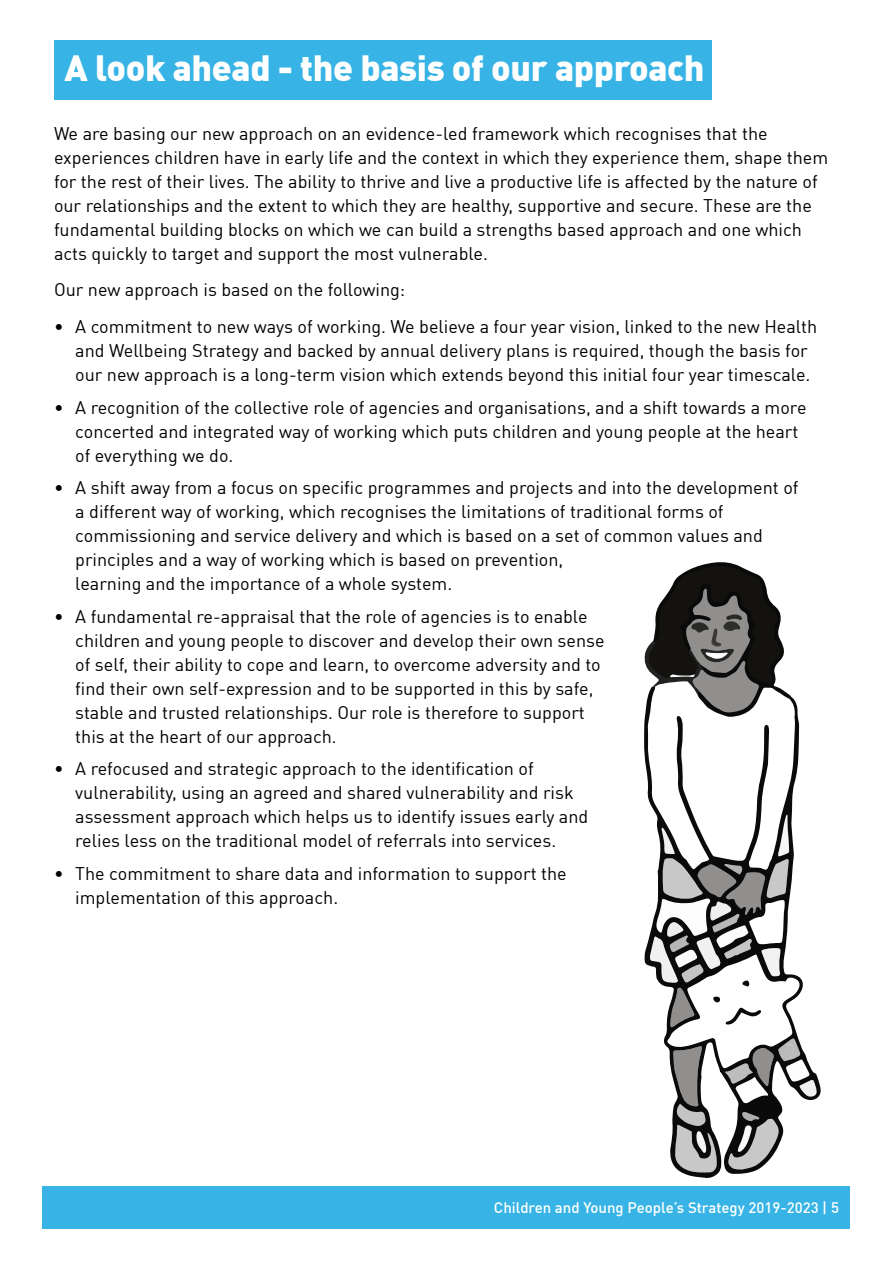
<style>
.page{position:relative;width:893px;height:1263px;background:#fff}
.page>*{position:absolute;margin:0;border:0;box-sizing:border-box;transform-origin:0 0}
.SUB_HEAD{font:900 35.7px "DIN Offc";letter-spacing:-.01em;color:#fff}
.COPY{font:18px/24px "DIN Offc";color:#000}
.t1{font:500 15px "DIN Offc";color:#fff}
</style>
<div class="page">
<div style="left:54px;top:40px;width:657px;height:60px;background:#37b4e5"></div>
<svg style="left:644px;top:562px;width:177px;height:616px"></svg>
<div style="left:43px;top:1187px;width:807px;height:42px;background:#37b4e5"></div>
<p class="SUB_HEAD" style="left:65px;top:44px;width:641px">A look ahead - the basis of our approach</p>
<p class="COPY" style="left:54px;top:121px;width:776px">We are basing our new approach on an evidence-led framework which recognises that the experiences children have in early life and the context in which they experience them, shape them for the rest of their lives. The ability to thrive and live a productive life is affected by the nature of our relationships and the extent to which they are healthy, supportive and secure. These are the fundamental building blocks on which we can build a strengths based approach and one which acts quickly to target and support the most vulnerable.</p>
<p class="COPY" style="left:54px;top:278px;width:353px">Our new approach is based on the following:</p>
<p class="COPY" style="left:75px;top:314px;width:744px;text-indent:-21px">• A commitment to new ways of working. We believe a four year vision, linked to the new Health and Wellbeing Strategy and backed by annual delivery plans is required, though the basis for our new approach is a long-term vision which extends beyond this initial four year timescale.</p>
<p class="COPY" style="left:75px;top:395px;width:733px;text-indent:-21px">• A recognition of the collective role of agencies and organisations, and a shift towards a more concerted and integrated way of working which puts children and young people at the heart of everything we do.</p>
<p class="COPY" style="left:75px;top:475px;width:725px;text-indent:-21px">• A shift away from a focus on specific programmes and projects and into the development of a different way of working, which recognises the limitations of traditional forms of commissioning and service delivery and which is based on a set of common values and principles and a way of working which is based on prevention,<br>learning and the importance of a whole system.</p>
<p class="COPY" style="left:75px;top:604px;width:531px;text-indent:-21px">• A fundamental re-appraisal that the role of agencies is to enable children and young people to discover and develop their own sense of self, their ability to cope and learn, to overcome adversity and to find their own self-expression and to be supported in this by safe, stable and trusted relationships. Our role is therefore to support this at the heart of our approach.</p>
<p class="COPY" style="left:75px;top:756px;width:515px;text-indent:-21px">• A refocused and strategic approach to the identification of vulnerability, using an agreed and shared vulnerability and risk assessment approach which helps us to identify issues early and relies less on the traditional model of referrals into services.</p>
<p class="COPY" style="left:75px;top:861px;width:493px;text-indent:-21px">• The commitment to share data and information to support the implementation of this approach.</p>
<p class="t1" style="left:494px;top:1198px;width:347px">Children and Young People’s Strategy 2019-2023 | 5</p>
</div>
